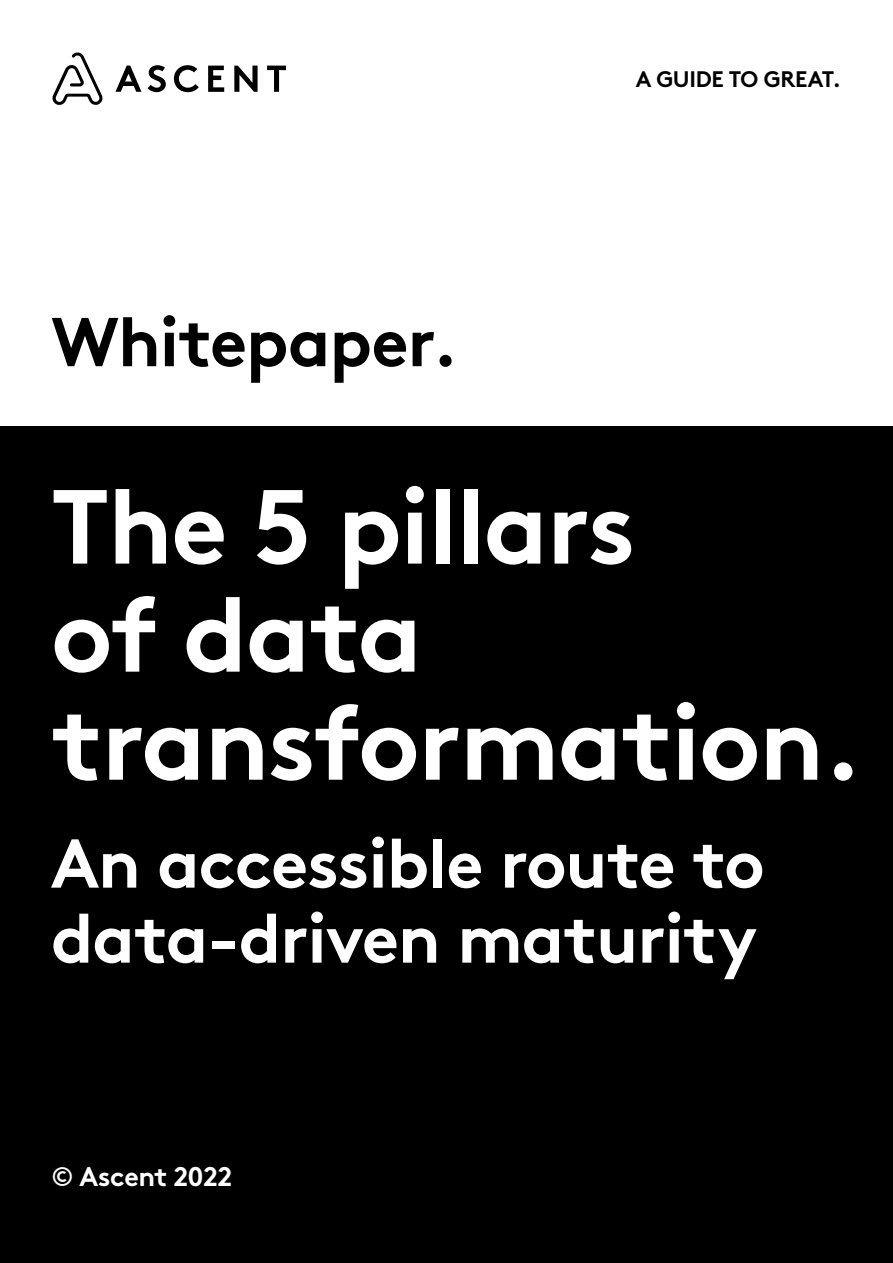
<style>
.page{position:relative;width:893px;height:1263px;background:#fff}
.page>*{position:absolute;margin:0;border:0;box-sizing:border-box;transform-origin:0 0}
.t1{font:700 105px/108px "Brown";letter-spacing:-.015em;color:#fff}
.t2{font:700 69px/75px "Brown";letter-spacing:-.015em;color:#fff}
.t3{font:700 69px "Brown";letter-spacing:-.015em;color:#000}
.t4{font:700 27px "Brown";letter-spacing:-.015em;color:#fff}
.t5{font:700 22.5px "Brown";letter-spacing:-.015em;color:#000}
</style>
<div class="page">
<div style="left:0;top:425px;width:893px;height:838px;background:#000"></div>
<svg style="left:52px;top:52px;width:51px;height:53px"></svg>
<svg style="left:115px;top:65px;width:171px;height:27px"></svg>
<p class="t3" style="left:51px;top:286px;width:408px">Whitepaper.</p>
<p class="t5" style="left:636px;top:61px;width:207px">A GUIDE TO GREAT.</p>
<h1 class="t1" style="left:51px;top:462px;width:812px">The 5 pillars<br>of data transformation.</h1>
<p class="t2" style="left:51px;top:819px;width:715px">An accessible route to data-driven maturity</p>
<p class="t4" style="left:51px;top:1155px;width:183px">© Ascent 2022</p>
</div>
